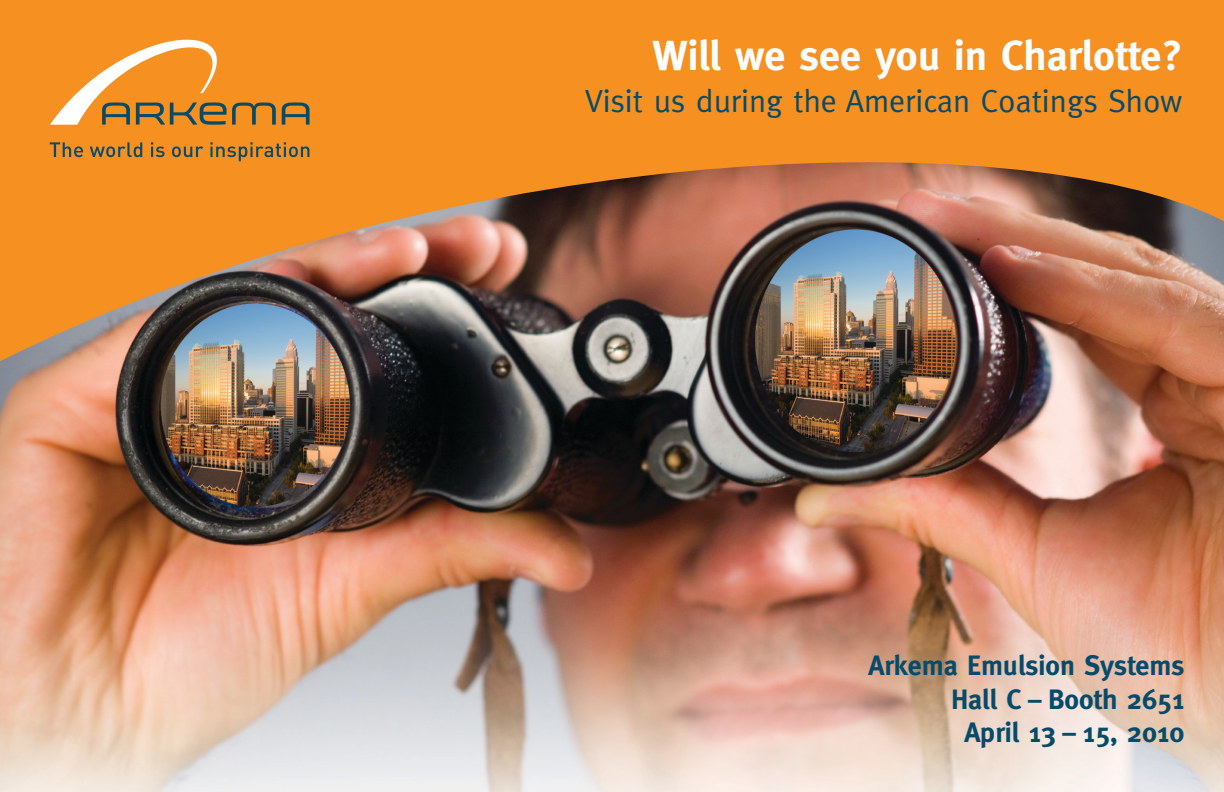
<style>
.page{position:relative;width:1224px;height:792px;background:#fff}
.page>*{position:absolute;margin:0;border:0;box-sizing:border-box;transform-origin:0 0}
.t1{font:700 42px "Meta";color:#fff}
.t2{font:32px "Meta";color:#074b6b}
.t3{font:700 28px/33.6px "Meta";color:#074b6b;text-align:right}
</style>
<div class="page">
<img style="left:0;top:368px;width:1224px;height:424px">
<img style="left:0;top:24px;width:1224px;height:344px">
<svg style="left:282px;top:102px;width:28px;height:23px"></svg>
<svg style="left:50px;top:24px;width:226px;height:101px"></svg>
<svg style="left:50px;top:142px;width:33px;height:15px"></svg>
<svg style="left:90px;top:142px;width:52px;height:15px"></svg>
<svg style="left:151px;top:142px;width:14px;height:15px"></svg>
<svg style="left:172px;top:146px;width:31px;height:11px"></svg>
<svg style="left:210px;top:142px;width:99px;height:19px"></svg>
<div style="left:0;top:0;width:1224px;height:24px;background:#f69020"></div>
<h1 class="t1" style="left:652px;top:31px;width:532px">Will we see you in Charlotte?</h1>
<p class="t2" style="left:585px;top:82px;width:599px">Visit us during the American Coatings Show</p>
<p class="t3" style="left:869px;top:648px;width:317px">Arkema Emulsion Systems<br>Hall C – Booth 2651<br>April 13 – 15, 2010</p>
</div>
